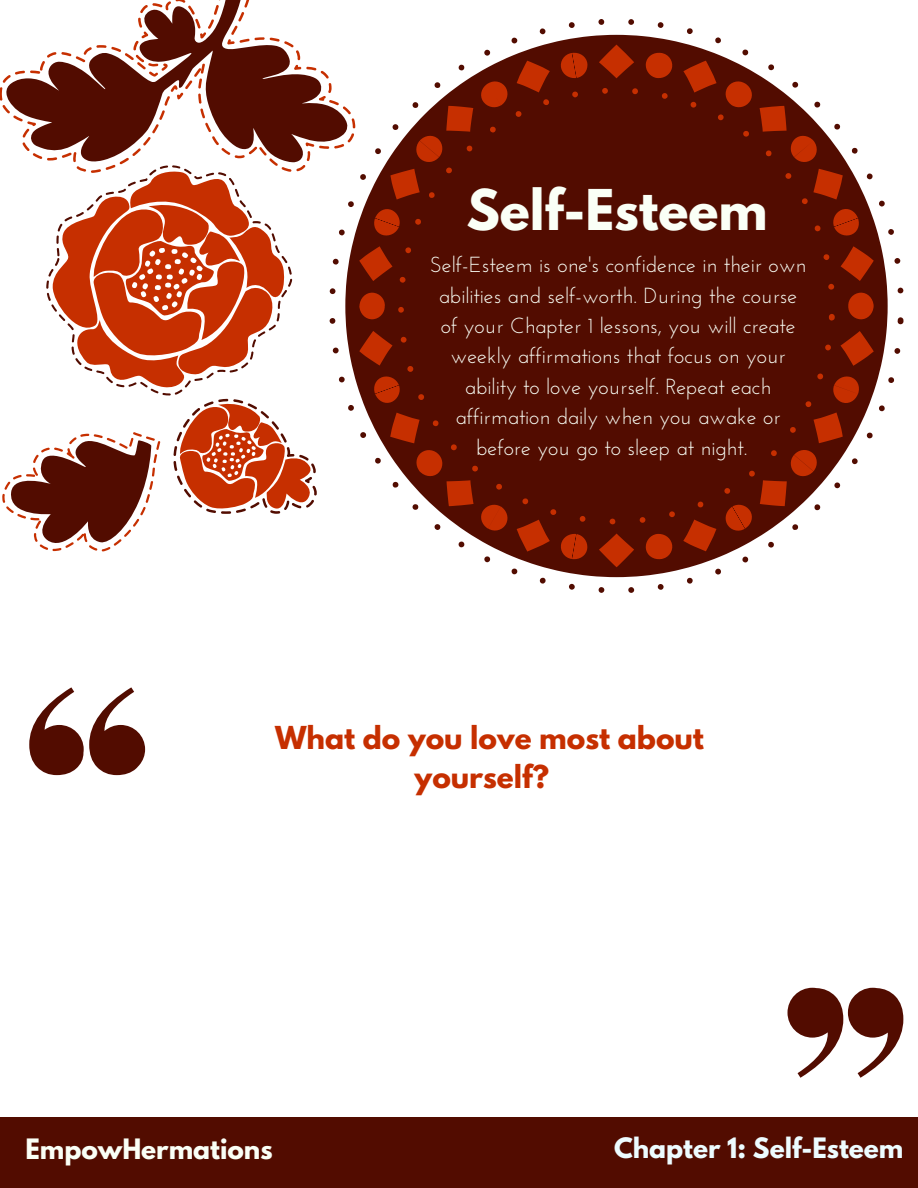
<style>
.page{position:relative;width:918px;height:1188px;background:#fff}
.page>*{position:absolute;margin:0;border:0;box-sizing:border-box;transform-origin:0 0}
.t1{font:700 49.8px "League Spartan";color:#fafff6}
.t2{font:700 28.05px/38.2px "League Spartan";color:#c62f00;text-align:center}
.t3{font:700 24.9px "League Spartan";color:#edfcff}
.t4{font:700 24.9px "League Spartan";color:#fafff6}
.t5{font:21.75px/30.3px "Josefin Sans";color:#fafff6;text-align:center}
</style>
<div class="page">
<div style="left:0;top:1117px;width:918px;height:71px;background:#520c00"></div>
<svg style="left:51px;top:304px;width:230px;height:91px;fill:#c62f00"></svg>
<svg style="left:47px;top:291px;width:283px;height:13px;fill:#c62f00"></svg>
<svg style="left:0;top:0;width:330px;height:291px"></svg>
<svg style="left:2px;top:398px;width:315px;height:154px"></svg>
<svg style="left:330px;top:19px;width:573px;height:574px"></svg>
<svg style="left:398px;top:88px;width:437px;height:436px;background:#5c1507"></svg>
<svg style="left:29px;top:687px;width:116px;height:88px"></svg>
<svg style="left:788px;top:988px;width:115px;height:90px"></svg>
<h1 class="t1" style="left:467px;top:185px;width:303px">Self-Esteem</h1>
<p class="t5" style="left:430px;top:252px;width:378px">Self-Esteem is one's confidence in their own abilities and self-worth. During the course of your Chapter 1 lessons, you will create weekly affirmations that focus on your ability to love yourself. Repeat each affirmation daily when you awake or before you go to sleep at night.</p>
<p class="t2" style="left:275px;top:722px;width:430px">What do you love most about yourself?</p>
<p class="t4" style="left:25px;top:1136px;width:249px">EmpowHermations</p>
<p class="t3" style="left:614px;top:1135px;width:291px">Chapter 1: Self-Esteem</p>
</div>
